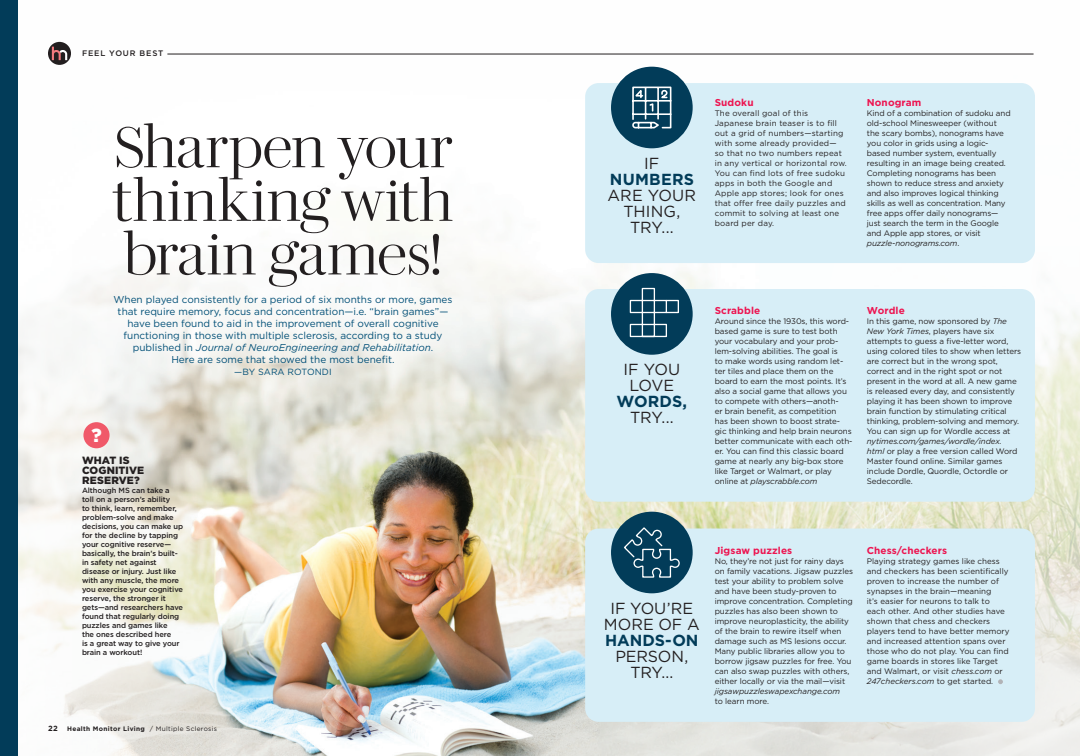
<style>
.page{position:relative;width:1080px;height:756px;background:#fff}
.page>*{position:absolute;margin:0;border:0;box-sizing:border-box;transform-origin:0 0}
.HEADLINE_SERIF{font:300 57.8px/53.6px "Darby Serif Display";color:#231f20;text-align:justify}
.PARAGRAPH_SECTION_BREAK{font:900 19px "Gotham";color:#fff}
.PARAGRAPH_SECTION_BREAK-2{font:16px/16px "Gotham";color:#231f20;text-align:center}
.PARAGRAPH_SECTION_BREAK-3{font:900 10.5px/10px "Gotham";letter-spacing:.01em;color:#231f20}
.DEK_SANS_UNDERLINE{font:10px/12px "Gotham";color:#014f77;text-align:center}
.PARAGRAPH_SECTION_BREAK-4{font:700 10px "Gotham";letter-spacing:.01em;color:#ed1450}
.DEK_SANS_UNDERLINE-2{font:9px "Gotham";letter-spacing:.01em;color:#014f77}
.PARAGRAPH_SECTION_BREAK-5{font:8px/10px "Gotham";letter-spacing:-.01em;color:#231f20}
.PARAGRAPH_SECTION_BREAK-6{font:8px/10px "Gotham";letter-spacing:.02em;color:#231f20}
.TOC_Story_Subhead{font:500 8px "Gotham";letter-spacing:.1em;color:#231f20}
.PARAGRAPH_SECTION_BREAK-7{font:500 7.5px/9px "Gotham";letter-spacing:-.01em;color:#231f20}
.t1{font:700 7.5px "Gotham";color:#231f20}
.t2{font:700 6.5px "Gotham";letter-spacing:.05em;color:#231f20}
.s1{font-weight:700;color:#023c59}
.s2{font-style:italic}
.s3{font-weight:400}
</style>
<div class="page">
<img style="left:241px;top:414px;width:64px;height:342px">
<svg style="left:241px;top:53px;width:64px;height:361px"></svg>
<svg style="left:18px;top:41px;width:223px;height:715px"></svg>
<svg style="left:305px;top:53px;width:29px;height:703px"></svg>
<img style="left:334px;top:53px;width:746px;height:703px">
<hr style="left:167px;top:54px;width:867px;height:1px;background:#231f20">
<svg style="left:48px;top:42px;width:23px;height:23px"></svg>
<svg style="left:52px;top:47px;width:15px;height:13px"></svg>
<div style="left:0;top:0;width:18px;height:756px;background:#023c59"></div>
<div style="left:585px;top:83px;width:450px;height:180px;background:#d7eef7;border-radius:14px"></div>
<div style="left:611px;top:67px;width:82px;height:81px;background:#023c59;border-radius:50%"></div>
<svg style="left:632px;top:86px;width:40px;height:43px"></svg>
<div style="left:585px;top:289px;width:450px;height:213px;background:#d7eef7;border-radius:14px"></div>
<div style="left:611px;top:273px;width:82px;height:82px;background:#023c59;border-radius:50%"></div>
<svg style="left:629px;top:287px;width:50px;height:51px"></svg>
<div style="left:585px;top:529px;width:450px;height:193px;background:#d7eef7;border-radius:14px"></div>
<svg style="left:998px;top:679px;width:5px;height:5px"></svg>
<div style="left:611px;top:512px;width:82px;height:81px;background:#023c59;border-radius:50%"></div>
<svg style="left:623px;top:527px;width:58px;height:65px"></svg>
<div style="left:83px;top:422px;width:27px;height:26px;background:#f05969;border-radius:50%"></div>
<p class="TOC_Story_Subhead" style="left:82px;top:48px;width:83px">FEEL YOUR BEST</p>
<p class="HEADLINE_SERIF" style="left:113px;top:116px;width:342px">Sharpen your thinking with brain games!</p>
<p class="PARAGRAPH_SECTION_BREAK-2" style="left:608px;top:155px;width:90px">IF<br><span class="s1">NUMBERS<br></span>ARE YOUR<br>THING,<br>TRY...</p>
<p class="PARAGRAPH_SECTION_BREAK" style="left:91px;top:422px;width:12px">?</p>
<p class="DEK_SANS_UNDERLINE" style="left:114px;top:294px;width:340px">When played consistently for a period of six months or more, games that require memory, focus and concentration—i.e. “brain games”— have been found to aid in the improvement of overall cognitive functioning in those with multiple sclerosis, according to a study published in <span class="s2">Journal of NeuroEngineering and Rehabilitation</span>.<br>Here are some that showed the most benefit.</p>
<p class="DEK_SANS_UNDERLINE-2" style="left:234px;top:366px;width:99px">—BY SARA ROTONDI</p>
<p class="PARAGRAPH_SECTION_BREAK-2" style="left:617px;top:361px;width:72px">IF YOU<br>LOVE<br><span class="s1">WORDS,<br></span>TRY...</p>
<p class="PARAGRAPH_SECTION_BREAK-3" style="left:82px;top:455px;width:64px">WHAT IS<br>COGNITIVE<br>RESERVE?</p>
<p class="PARAGRAPH_SECTION_BREAK-7" style="left:82px;top:486px;width:103px">Although MS can take a toll on a person’s ability<br>to think, learn, remember, problem-solve and make decisions, you can make up for the decline by tapping your cognitive reserve— basically, the brain’s built&shy;in safety net against disease or injury. Just like with any muscle, the more you exercise your cognitive reserve, the stronger it gets—and researchers have found that regularly doing puzzles and games like<br>the ones described here<br>is a great way to give your brain a workout!</p>
<p class="t1" style="left:48px;top:723px;width:11px">22</p>
<p class="t2" style="left:67px;top:724px;width:151px">Health Monitor Living <span class="s3">/ Multiple Sclerosis</span></p>
<p class="PARAGRAPH_SECTION_BREAK-2" style="left:604px;top:600px;width:97px">IF YOU’RE<br>MORE OF A<br><span class="s1">HANDS-ON<br></span>PERSON,<br>TRY...</p>
<p class="PARAGRAPH_SECTION_BREAK-4" style="left:715px;top:96px;width:40px">Sudoku</p>
<p class="PARAGRAPH_SECTION_BREAK-6" style="left:715px;top:108px;width:134px">The overall goal of this<br>Japanese brain teaser is to fill out a grid of numbers—starting with some already provided— so that no two numbers repeat in any vertical or horizontal row.<br>You can find lots of free sudoku apps in both the Google and<br>Apple app stores; look for ones that offer free daily puzzles and commit to solving at least one board per day.</p>
<p class="PARAGRAPH_SECTION_BREAK-4" style="left:867px;top:96px;width:56px">Nonogram</p>
<p class="PARAGRAPH_SECTION_BREAK-5" style="left:867px;top:108px;width:145px">Kind of a combination of sudoku and old-school Minesweeper (without the scary bombs), nonograms have you color in grids using a logic&shy;based number system, eventually resulting in an image being created.<br>Completing nonograms has been shown to reduce stress and anxiety and also improves logical thinking skills as well as concentration. Many free apps offer daily nonograms— just search the term in the Google and Apple app stores, or visit <span class="s2">puzzle-nonograms.com</span>.</p>
<p class="PARAGRAPH_SECTION_BREAK-4" style="left:715px;top:304px;width:47px">Scrabble</p>
<p class="PARAGRAPH_SECTION_BREAK-5" style="left:715px;top:316px;width:139px">Around since the 1930s, this word&shy;based game is sure to test both your vocabulary and your prob&shy;lem-solving abilities. The goal is<br>to make words using random let&shy;ter tiles and place them on the board to earn the most points. It’s also a social game that allows you to compete with others—anoth-<br>er brain benefit, as competition<br>has been shown to boost strate&shy;gic thinking and help brain neurons better communicate with each oth&shy;er. You can find this classic board game at nearly any big-box store like Target or Walmart, or play online at <span class="s2">playscrabble.com</span></p>
<p class="PARAGRAPH_SECTION_BREAK-4" style="left:867px;top:304px;width:40px">Wordle</p>
<p class="PARAGRAPH_SECTION_BREAK-5" style="left:867px;top:316px;width:156px">In this game, now sponsored by <span class="s2">The New York Times</span>, players have six attempts to guess a five-letter word, using colored tiles to show when letters are correct but in the wrong spot, correct and in the right spot or not present in the word at all. A new game is released every day, and consistently playing it has been shown to improve brain function by stimulating critical thinking, problem-solving and memory.<br>You can sign up for Wordle access at <span class="s2">nytimes.com/games/wordle/index. html</span> or play a free version called Word Master found online. Similar games include Dordle, Quordle, Octordle or Sedecordle.</p>
<p class="PARAGRAPH_SECTION_BREAK-4" style="left:715px;top:544px;width:79px">Jigsaw puzzles</p>
<p class="PARAGRAPH_SECTION_BREAK-5" style="left:715px;top:556px;width:140px">No, they’re not just for rainy days on family vacations. Jigsaw puzzles test your ability to problem solve and have been study-proven to improve concentration. Completing puzzles has also been shown to improve neuroplasticity, the ability of the brain to rewire itself when damage such as MS lesions occur.<br>Many public libraries allow you to borrow jigsaw puzzles for free. You can also swap puzzles with others, either locally or via the mail—visit <span class="s2">jigsawpuzzleswapexchange.com<br></span>to learn more.</p>
<p class="PARAGRAPH_SECTION_BREAK-4" style="left:867px;top:544px;width:82px">Chess/checkers</p>
<p class="PARAGRAPH_SECTION_BREAK-5" style="left:867px;top:556px;width:144px">Playing strategy games like chess and checkers has been scientifically proven to increase the number of synapses in the brain—meaning<br>it’s easier for neurons to talk to each other. And other studies have shown that chess and checkers players tend to have better memory and increased attention spans over those who do not play. You can find game boards in stores like Target and Walmart, or visit <span class="s2">chess.com</span> or <span class="s2">247checkers.com</span> to get started.</p>
</div>
